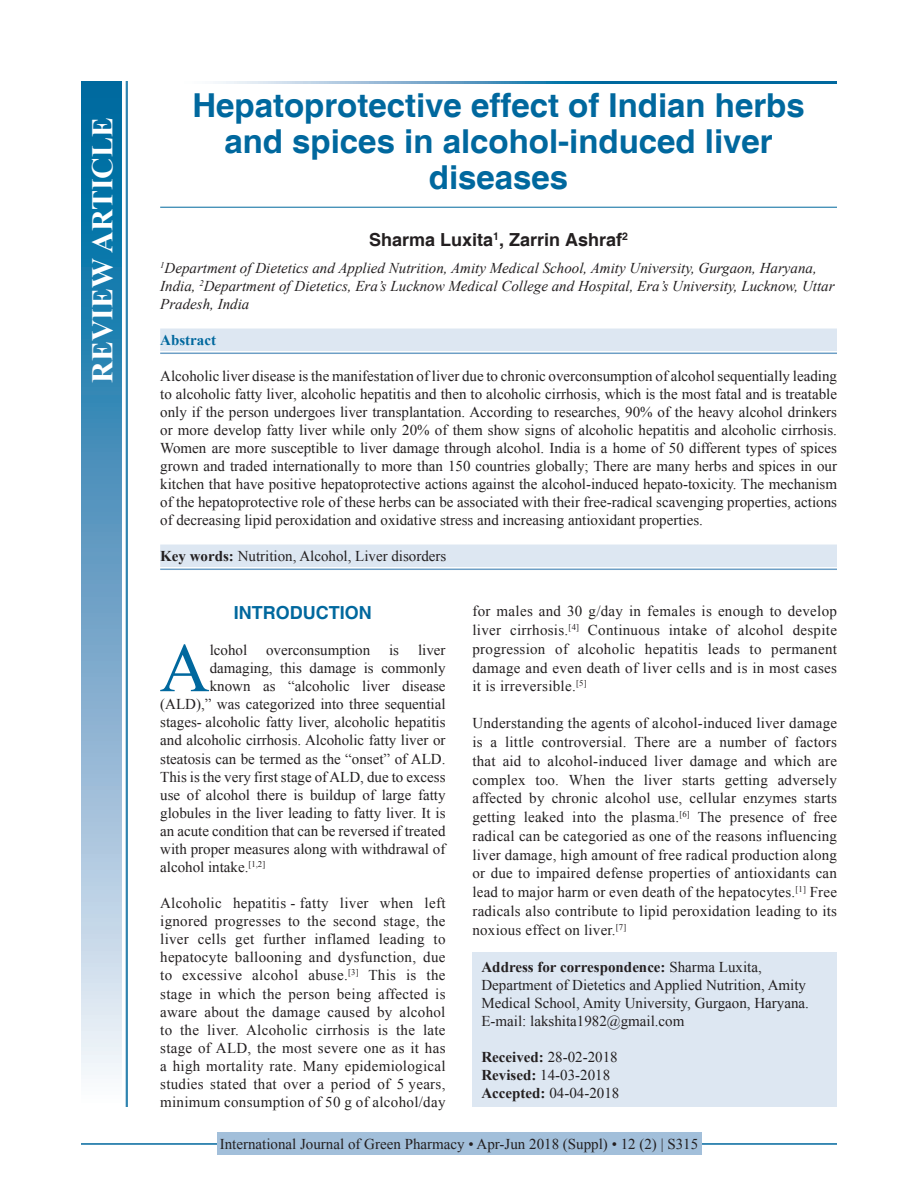
<style>
.page{position:relative;width:918px;height:1188px;background:#fff}
.page>*{position:absolute;margin:0;border:0;box-sizing:border-box;transform-origin:0 0}
.DROP_CAP_TX{font:69.3px "Times New Roman";color:#00689e}
.AT{font:700 33px/36px "Helvetica";color:#00689e;text-align:center}
.AH{font:700 30px "Times New Roman";color:#fff}
.AU{font:700 18px "Helvetica";color:#231f20}
.t1{font:700 18px "Helvetica";color:#00689e}
.TX{font:15px/18.8px "Times New Roman";letter-spacing:.02em;color:#231f20;text-align:justify}
.ABS_1{font:15px/18px "Times New Roman";color:#231f20;text-align:justify}
.DROP_CAP_TX-2{font:15px "Times New Roman";color:#231f20}
.AFF{font:italic 15px/18px "Times New Roman";color:#231f20}
.ADD{font:15px/18px "Times New Roman";color:#231f20}
.RF{font:15px "Times New Roman";color:#231f20}
.HIS{font:15px/18px "Times New Roman";color:#231f20}
.KWD_1_L{font:15px "Times New Roman";color:#231f20}
.ABSH{font:700 15px "Times New Roman";color:#00689e}
.s1{font-weight:700}
</style>
<div class="page">
<hr style="left:81px;top:1143px;width:756px;height:2px;background:#00689e">
<div style="left:217px;top:1133px;width:484px;height:22px;background:#a2bfda"></div>
<hr style="left:160px;top:207px;width:677px;height:1px;background:#00689e">
<div style="left:160px;top:329px;width:677px;height:22px;background:#dde7f2"></div>
<hr style="left:160px;top:353px;width:677px;height:1px;background:#6d9fc6">
<div style="left:160px;top:545px;width:677px;height:22px;background:#dde7f2"></div>
<hr style="left:160px;top:569px;width:677px;height:1px;background:#6d9fc6">
<div style="left:472px;top:953px;width:365px;height:154px;background:#dde7f2"></div>
<svg style="left:215px;top:81px;width:622px;height:3px;background:#4d94bc"></svg>
<div style="left:81px;top:81px;width:41px;height:1026px;background:linear-gradient(to bottom,#005e9a,#f6f0f9)"></div>
<hr style="left:127px;top:81px;width:1px;height:1026px;background:#00689e">
<hr style="left:126px;top:81px;width:1px;height:1026px;background:#00689e">
<p class="AH" style="left:81px;top:383px;width:267px;rotate:-90deg">REVIEW ARTICLE</p>
<p class="AT" style="left:192px;top:89px;width:614px">Hepatoprotective effect of Indian herbs and spices in alcohol-induced liver diseases</p>
<p class="AU" style="left:369px;top:229px;width:260px">Sharma Luxita<sup>1</sup>, Zarrin Ashraf<sup>2</sup></p>
<p class="AFF" style="left:160px;top:259px;width:676px"><sup>1</sup>Department of Dietetics and Applied Nutrition, Amity Medical School, Amity University, Gurgaon, Haryana,<br>India, <sup>2</sup>Department of Dietetics, Era’s Lucknow Medical College and Hospital, Era’s University, Lucknow, Uttar<br>Pradesh, India</p>
<p class="ABSH" style="left:160px;top:329px;width:57px">Abstract</p>
<p class="ABS_1" style="left:160px;top:367px;width:678px">Alcoholic liver disease is the manifestation of liver due to chronic overconsumption of alcohol sequentially leading to alcoholic fatty liver, alcoholic hepatitis and then to alcoholic cirrhosis, which is the most fatal and is treatable only if the person undergoes liver transplantation. According to researches, 90% of the heavy alcohol drinkers or more develop fatty liver while only 20% of them show signs of alcoholic hepatitis and alcoholic cirrhosis.<br>Women are more susceptible to liver damage through alcohol. India is a home of 50 different types of spices grown and traded internationally to more than 150 countries globally; There are many herbs and spices in our kitchen that have positive hepatoprotective actions against the alcohol-induced hepato-toxicity. The mechanism of the hepatoprotective role of these herbs can be associated with their free-radical scavenging properties, actions of decreasing lipid peroxidation and oxidative stress and increasing antioxidant properties.</p>
<p class="KWD_1_L" style="left:160px;top:545px;width:288px"><span class="s1">Key words:</span> Nutrition, Alcohol, Liver disorders</p>
<h1 class="t1" style="left:234px;top:602px;width:139px">INTRODUCTION</h1>
<p class="DROP_CAP_TX" style="left:160px;top:619px;width:52px">A</p>
<p class="DROP_CAP_TX-2" style="left:210px;top:640px;width:39px">lcohol</p>
<p class="DROP_CAP_TX-2" style="left:266px;top:640px;width:106px">overconsumption</p>
<p class="DROP_CAP_TX-2" style="left:389px;top:640px;width:12px">is</p>
<p class="DROP_CAP_TX-2" style="left:418px;top:640px;width:29px">liver</p>
<p class="DROP_CAP_TX-2" style="left:210px;top:658px;width:237px">damaging, this damage is commonly</p>
<p class="DROP_CAP_TX-2" style="left:210px;top:676px;width:237px">known as “alcoholic liver disease</p>
<p class="DROP_CAP_TX-2" style="left:160px;top:694px;width:287px">(ALD),” was categorized into three sequential</p>
<p class="DROP_CAP_TX-2" style="left:160px;top:712px;width:287px">stages- alcoholic fatty liver, alcoholic hepatitis</p>
<p class="DROP_CAP_TX-2" style="left:160px;top:730px;width:287px">and alcoholic cirrhosis. Alcoholic fatty liver or</p>
<p class="DROP_CAP_TX-2" style="left:160px;top:748px;width:287px">steatosis can be termed as the “onset” of ALD.</p>
<p class="DROP_CAP_TX-2" style="left:160px;top:766px;width:287px">This is the very first stage of ALD, due to excess</p>
<p class="DROP_CAP_TX-2" style="left:160px;top:784px;width:287px">use of alcohol there is buildup of large fatty</p>
<p class="DROP_CAP_TX-2" style="left:160px;top:802px;width:287px">globules in the liver leading to fatty liver. It is</p>
<p class="DROP_CAP_TX-2" style="left:160px;top:820px;width:287px">an acute condition that can be reversed if treated</p>
<p class="DROP_CAP_TX-2" style="left:160px;top:838px;width:287px">with proper measures along with withdrawal of</p>
<p class="DROP_CAP_TX-2" style="left:160px;top:856px;width:107px">alcohol intake.<sup>[1,2]</sup></p>
<p class="TX" style="left:160px;top:894px;width:287px;line-height:18.1px">Alcoholic hepatitis - fatty liver when left ignored progresses to the second stage, the liver cells get further inflamed leading to hepatocyte ballooning and dysfunction, due to excessive alcohol abuse.<sup>[3]</sup> This is the stage in which the person being affected is aware about the damage caused by alcohol to the liver. Alcoholic cirrhosis is the late stage of ALD, the most severe one as it has a high mortality rate. Many epidemiological studies stated that over a period of 5 years, minimum consumption of 50 g of alcohol/day</p>
<p class="TX" style="left:472px;top:602px;width:366px">for males and 30 g/day in females is enough to develop liver cirrhosis.<sup>[4]</sup> Continuous intake of alcohol despite progression of alcoholic hepatitis leads to permanent damage and even death of liver cells and is in most cases it is irreversible.<sup>[5]</sup></p>
<p class="TX" style="left:472px;top:713px;width:366px">Understanding the agents of alcohol-induced liver damage is a little controversial. There are a number of factors that aid to alcohol-induced liver damage and which are complex too. When the liver starts getting adversely affected by chronic alcohol use, cellular enzymes starts getting leaked into the plasma.<sup>[6]</sup> The presence of free radical can be categoried as one of the reasons influencing liver damage, high amount of free radical production along or due to impaired defense properties of antioxidants can lead to major harm or even death of the hepatocytes.<sup>[1]</sup> Free radicals also contribute to lipid peroxidation leading to its noxious effect on liver.<sup>[7]</sup></p>
<p class="ADD" style="left:482px;top:958px;width:329px"><span class="s1">Address for correspondence:</span> Sharma Luxita, Department of Dietetics and Applied Nutrition, Amity Medical School, Amity University, Gurgaon, Haryana.<br>E-mail: lakshita1982@gmail.com</p>
<p class="HIS" style="left:482px;top:1048px;width:139px"><span class="s1">Received:</span> 28-02-2018<br><span class="s1">Revised:</span> 14-03-2018<br><span class="s1">Accepted:</span> 04-04-2018</p>
<p class="RF" style="left:220px;top:1134px;width:480px">International Journal of Green Pharmacy • Apr-Jun 2018 (Suppl) • 12 (2) | S315</p>
</div>
